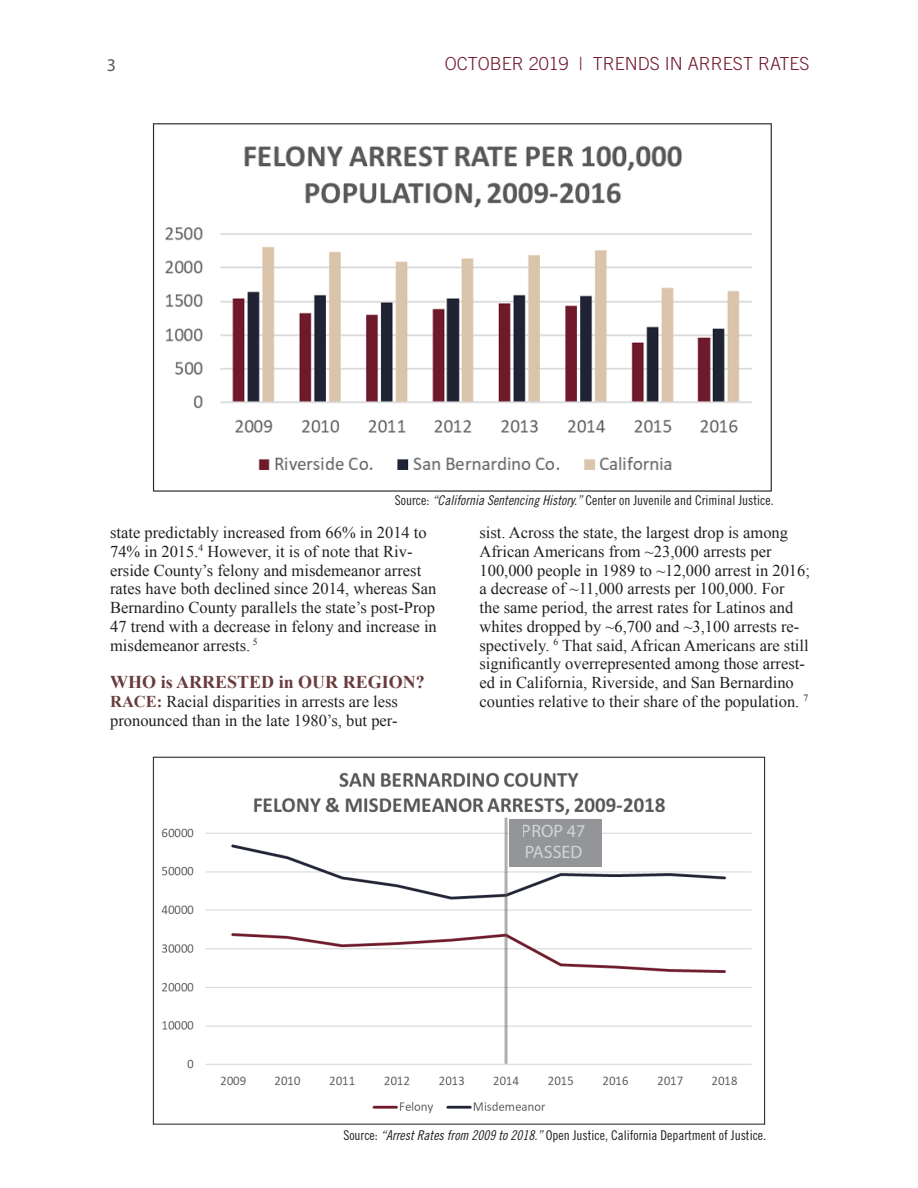
<style>
.page{position:relative;width:918px;height:1188px;background:#fff}
.page>*{position:absolute;margin:0;border:0;box-sizing:border-box;transform-origin:0 0}
.t1{font:300 18px "Trade Gothic LT Std";color:#71192f}
.t2{font:700 18px "Times New Roman";color:#693b3d}
.t3{font:18px/21.6px "Myriad Pro";color:#fff}
.t4{font:18px "Myriad Pro";color:#231f20}
.t5{font:16.5px/18.8px "Times New Roman";color:#231f20}
.t6{font:13.5px "Trade Gothic LT Std Cn 18";color:#231f20}
.s1{font-family:"Trade Gothic LT Std Cn 18 Obl"}
.s2{font-weight:700;color:#693b3d}
</style>
<div class="page">
<img style="left:165px;top:145px;width:588px;height:325px">
<img style="left:161px;top:772px;width:591px;height:342px">
<hr style="left:505px;top:818px;width:3px;height:246px;background:#4d4d4d">
<div style="left:509px;top:819px;width:92px;height:48px;background:#939598"></div>
<p class="t4" style="left:107px;top:54px;width:11px">3</p>
<p class="t1" style="left:445px;top:53px;width:366px">OCTOBER 2019 | TRENDS IN ARREST RATES</p>
<p class="t6" style="left:395px;top:493px;width:380px">Source: <span class="s1">“California Sentencing History.”</span> Center on Juvenile and Criminal Justice.</p>
<p class="t5" style="left:110px;top:523px;width:328px">state predictably increased from 66% in 2014 to 74% in 2015.<sup>4</sup> However, it is of note that Riv&shy;erside County’s felony and misdemeanor arrest rates have both declined since 2014, whereas San Bernardino County parallels the state’s post-Prop 47 trend with a decrease in felony and increase in misdemeanor arrests. <sup>5</sup></p>
<p class="t2" style="left:110px;top:670px;width:316px">WHO is ARRESTED in OUR REGION?</p>
<p class="t5" style="left:110px;top:692px;width:289px"><span class="s2">RACE:</span> Racial disparities in arrests are less pronounced than in the late 1980’s, but per-</p>
<p class="t5" style="left:480px;top:523px;width:332px">sist. Across the state, the largest drop is among African Americans from ~23,000 arrests per 100,000 people in 1989 to ~12,000 arrest in 2016; a decrease of ~11,000 arrests per 100,000. For<br>the same period, the arrest rates for Latinos and whites dropped by ~6,700 and ~3,100 arrests re&shy;spectively. <sup>6</sup> That said, African Americans are still significantly overrepresented among those arrest&shy;ed in California, Riverside, and San Bernardino counties relative to their share of the population. <sup>7</sup></p>
<p class="t3" style="left:522px;top:820px;width:65px">PROP 47<br>PASSED</p>
<p class="t6" style="left:343px;top:1127px;width:424px">Source: <span class="s1">“Arrest Rates from 2009 to 2018.”</span> Open Justice, California Department of Justice.</p>
</div>
